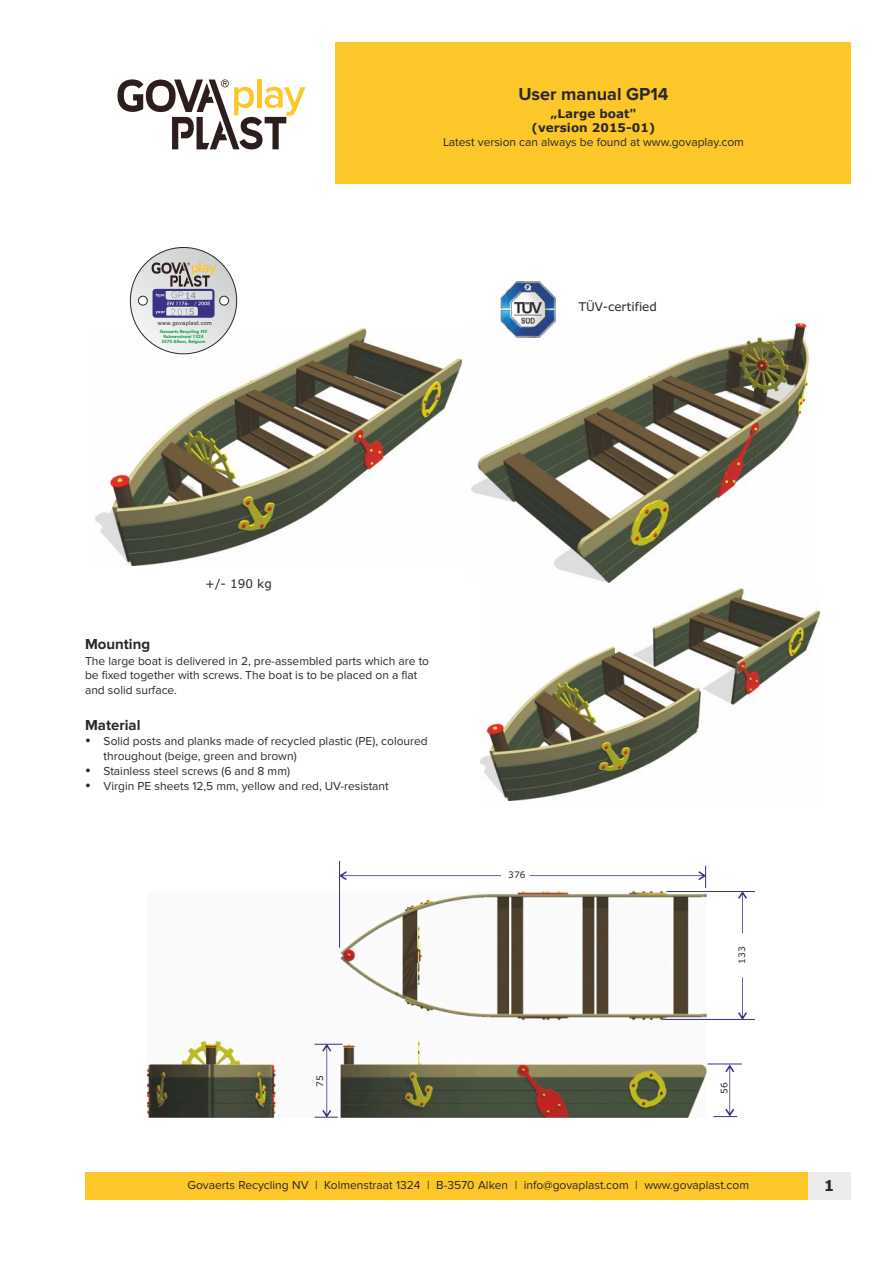
<style>
.page{position:relative;width:893px;height:1263px;background:#fff}
.page>*{position:absolute;margin:0;border:0;box-sizing:border-box;transform-origin:0 0}
.t1{font:700 18px "Proxima Nova";color:#292929}
.t2{font:700 15px "Proxima Nova";color:#292929}
.t3{font:700 15px "Verdana";color:#292929}
.t4{font:12px/14.5px "Proxima Nova";color:#292929}
.t5{font:700 12px/14.5px "Verdana";color:#292929;text-align:center}
.t6{font:12px "Verdana";color:#292929}
.t7{font:300 9.15px "Gotham Rounded";color:#888}
.t8{font:9px "Verdana";color:#292929}
.t9{font:9px "Verdana";color:#888}
.t10{font:5.7px "Arial";letter-spacing:.045em;color:#292929}
.t11{font:800 4.35px/5.2px "Futura BT";color:#009745;text-align:center}
.s1{font-family:"Verdana";font-weight:400}
</style>
<div class="page">
<div style="left:335px;top:43px;width:515px;height:141px;background:#fdc72a"></div>
<div style="left:85px;top:1172px;width:765px;height:27px;background:#fdc72a"></div>
<div style="left:808px;top:1172px;width:42px;height:27px;background:#ebebeb"></div>
<svg style="left:117px;top:79px;width:188px;height:70px"></svg>
<img style="left:471px;top:324px;width:338px;height:259px">
<img style="left:95px;top:328px;width:367px;height:237px">
<img style="left:148px;top:891px;width:558px;height:226px">
<hr style="left:663px;top:1019px;width:92px;height:1px;background:#393285">
<hr style="left:666px;top:891px;width:89px;height:1px;background:#393285">
<svg style="left:738px;top:977px;width:9px;height:42px"></svg>
<svg style="left:738px;top:892px;width:9px;height:41px"></svg>
<hr style="left:708px;top:1063px;width:34px;height:1px;background:#393285">
<svg style="left:713px;top:1064px;width:24px;height:53px"></svg>
<svg style="left:340px;top:871px;width:161px;height:9px"></svg>
<svg style="left:530px;top:866px;width:176px;height:22px"></svg>
<hr style="left:339px;top:861px;width:1px;height:87px;background:#393285">
<svg style="left:315px;top:1044px;width:27px;height:74px"></svg>
<img style="left:481px;top:589px;width:339px;height:212px">
<img style="left:500px;top:282px;width:56px;height:55px">
<svg style="left:130px;top:247px;width:107px;height:107px"></svg>
<p class="t7" style="left:171px;top:291px;width:27px">GP<span class="s1">14</span></p>
<p class="t9" style="left:189px;top:308px;width:7px">5</p>
<p class="t10" style="left:158px;top:321px;width:56px">www.govaplast.com</p>
<p class="t11" style="left:160px;top:329px;width:49px">Govaerts Recycling NV<br>Kolmenstraat 1324<br>3570 Alken, Belgium</p>
<h1 class="t1" style="left:518px;top:86px;width:152px">User manual GP14</h1>
<p class="t5" style="left:532px;top:107px;width:125px">„Large boat" (version 2015-01)</p>
<p class="t4" style="left:443px;top:135px;width:302px">Latest version can always be found at www.govaplay.com</p>
<p class="t6" style="left:579px;top:302px;width:80px">TÜV-certified</p>
<p class="t6" style="left:205px;top:579px;width:68px">+/- 190 kg</p>
<p class="t2" style="left:85px;top:637px;width:67px">Mounting</p>
<p class="t4" style="left:85px;top:654px;width:345px">The large boat is delivered in 2, pre-assembled parts which are to be fixed together with screws. The boat is to be placed on a flat and solid surface.</p>
<p class="t2" style="left:85px;top:718px;width:57px">Material</p>
<p class="t4" style="left:104px;top:749px;width:287px;line-height:15px">throughout (beige, green and brown)<br>Stainless steel screws (6 and 8 mm)<br>Virgin PE sheets 12,5 mm, yellow and red, UV-resistant</p>
<p class="t4" style="left:104px;top:735px;width:326px">Solid posts and planks made of recycled plastic (PE), coloured</p>
<p class="t8" style="left:316px;top:1086px;width:13px;rotate:-90deg">75</p>
<p class="t8" style="left:508px;top:871px;width:19px">376</p>
<p class="t8" style="left:738px;top:964px;width:19px;rotate:-90deg">133</p>
<p class="t8" style="left:721px;top:1094px;width:13px;rotate:-90deg">56</p>
<p class="t4" style="left:188px;top:1178px;width:563px">Govaerts Recycling NV | Kolmenstraat 1324 | B-3570 Alken | info@govaplast.com | www.govaplast.com</p>
<p class="t3" style="left:824px;top:1179px;width:12px">1</p>
</div>
